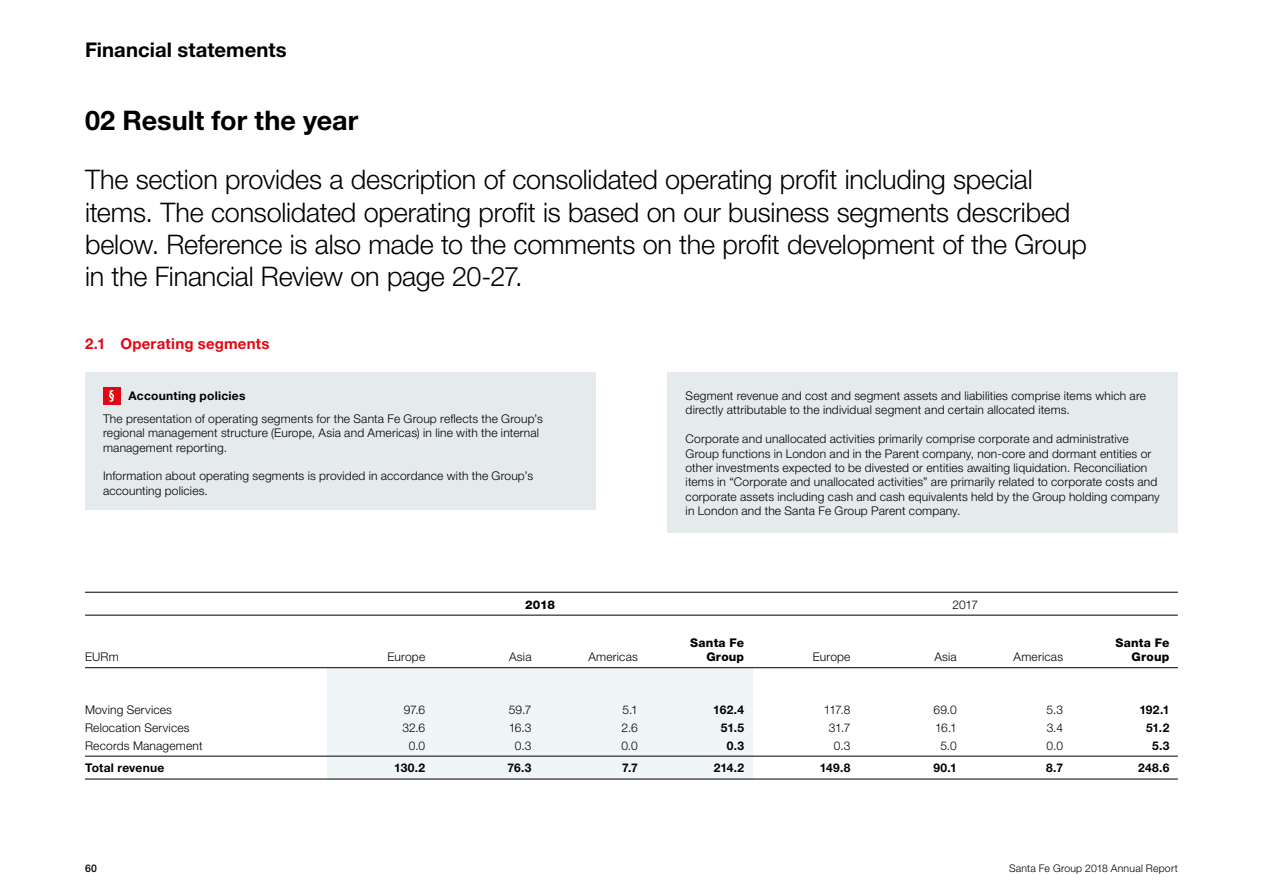
<style>
.page{position:relative;width:1263px;height:893px;background:#fff}
.page>*{position:absolute;margin:0;border:0;box-sizing:border-box;transform-origin:0 0}
.t1{font:300 27px/32.2px "Helvetica Neue LT Pro";letter-spacing:-.01em;color:#000}
.t2{font:700 27px "Helvetica Neue LT Pro";color:#000}
.t3{font:700 20.25px "Helvetica Neue LT Pro";letter-spacing:.005em;color:#000}
.t4{font:700 15px "Helvetica Neue LT Pro";letter-spacing:.015em;color:#e30613}
.t5{font:300 12px/14.4px "Helvetica Neue LT Pro";letter-spacing:.015em;color:#000}
.t6{font:700 12px "Helvetica Neue LT Pro";letter-spacing:.02em;color:#000}
.t7{font:800 12px "Helvetica Neue LT Pro";letter-spacing:.02em;color:#000}
.t8{font:300 10.5px "Helvetica Neue LT Pro";letter-spacing:.02em;color:#000}
.t9{font:500 10.5px "Helvetica Neue LT Pro";color:#000}
</style>
<div class="page">
<div style="left:327px;top:668px;width:426px;height:111px;background:#f0f5f7"></div>
<div style="left:85px;top:372px;width:510px;height:138px;background:#e5eaec"></div>
<div style="left:668px;top:372px;width:510px;height:161px;background:#e5eaec"></div>
<div style="left:103px;top:387px;width:17px;height:17px;background:#e30613"></div>
<svg style="left:109px;top:390px;width:5px;height:12px"></svg>
<hr style="left:85px;top:592px;width:1093px;height:1px;background:#000">
<hr style="left:85px;top:615px;width:1093px;height:1px;background:#000">
<hr style="left:85px;top:667px;width:1093px;height:1px;background:#000">
<hr style="left:85px;top:756px;width:1093px;height:1px;background:#000">
<hr style="left:85px;top:779px;width:1093px;height:1px;background:#000">
<h2 class="t3" style="left:85px;top:37px;width:203px">Financial statements</h2>
<h1 class="t2" style="left:85px;top:103px;width:275px">02 Result for the year</h1>
<p class="t1" style="left:85px;top:163px;width:1003px">The section provides a description of consolidated operating profit including special items. The consolidated operating profit is based on our business segments described below. Reference is also made to the comments on the profit development of the Group in the Financial Review on page 20-27.</p>
<p class="t4" style="left:85px;top:335px;width:186px">2.1 Operating segments</p>
<p class="t6" style="left:129px;top:388px;width:118px">Accounting policies</p>
<p class="t5" style="left:103px;top:411px;width:441px">The presentation of operating segments for the Santa Fe Group reflects the Group’s regional management structure (Europe, Asia and Americas) in line with the internal management reporting.</p>
<p class="t5" style="left:103px;top:469px;width:432px">Information about operating segments is provided in accordance with the Group’s accounting policies.</p>
<p class="t5" style="left:686px;top:388px;width:462px">Segment revenue and cost and segment assets and liabilities comprise items which are directly attributable to the individual segment and certain allocated items.</p>
<p class="t5" style="left:686px;top:431px;width:476px">Corporate and unallocated activities primarily comprise corporate and administrative Group functions in London and in the Parent company, non-core and dormant entities or other investments expected to be divested or entities awaiting liquidation. Reconciliation items in “Corporate and unallocated activities” are primarily related to corporate costs and corporate assets including cash and cash equivalents held by the Group holding company in London and the Santa Fe Group Parent company.</p>
<p class="t7" style="left:525px;top:598px;width:31px">2018</p>
<p class="t5" style="left:952px;top:598px;width:27px">2017</p>
<p class="t7" style="left:690px;top:635px;width:55px">Santa Fe</p>
<p class="t7" style="left:1115px;top:635px;width:55px">Santa Fe</p>
<p class="t5" style="left:85px;top:649px;width:35px">EURm</p>
<p class="t5" style="left:387px;top:649px;width:39px">Europe</p>
<p class="t5" style="left:509px;top:649px;width:24px">Asia</p>
<p class="t5" style="left:588px;top:649px;width:51px">Americas</p>
<p class="t7" style="left:706px;top:650px;width:39px">Group</p>
<p class="t5" style="left:813px;top:649px;width:39px">Europe</p>
<p class="t5" style="left:934px;top:649px;width:24px">Asia</p>
<p class="t5" style="left:1013px;top:649px;width:51px">Americas</p>
<p class="t7" style="left:1131px;top:650px;width:39px">Group</p>
<p class="t5" style="left:85px;top:703px;width:89px">Moving Services</p>
<p class="t5" style="left:404px;top:703px;width:23px">97.6</p>
<p class="t5" style="left:509px;top:703px;width:24px">59.7</p>
<p class="t5" style="left:622px;top:703px;width:17px">5.1</p>
<p class="t6" style="left:713px;top:703px;width:32px">162.4</p>
<p class="t5" style="left:824px;top:703px;width:28px">117.8</p>
<p class="t5" style="left:933px;top:703px;width:25px">69.0</p>
<p class="t5" style="left:1046px;top:703px;width:18px">5.3</p>
<p class="t6" style="left:1139px;top:703px;width:31px">192.1</p>
<p class="t5" style="left:85px;top:720px;width:106px">Relocation Services</p>
<p class="t5" style="left:402px;top:720px;width:24px">32.6</p>
<p class="t5" style="left:509px;top:720px;width:24px">16.3</p>
<p class="t5" style="left:622px;top:720px;width:18px">2.6</p>
<p class="t6" style="left:721px;top:720px;width:25px">51.5</p>
<p class="t5" style="left:829px;top:720px;width:23px">31.7</p>
<p class="t5" style="left:935px;top:720px;width:23px">16.1</p>
<p class="t5" style="left:1047px;top:720px;width:18px">3.4</p>
<p class="t6" style="left:1146px;top:720px;width:25px">51.2</p>
<p class="t5" style="left:85px;top:738px;width:119px">Records Management</p>
<p class="t5" style="left:409px;top:738px;width:18px">0.0</p>
<p class="t5" style="left:515px;top:738px;width:18px">0.3</p>
<p class="t5" style="left:621px;top:738px;width:18px">0.0</p>
<p class="t6" style="left:727px;top:738px;width:19px">0.3</p>
<p class="t5" style="left:834px;top:738px;width:18px">0.3</p>
<p class="t5" style="left:940px;top:738px;width:18px">5.0</p>
<p class="t5" style="left:1047px;top:738px;width:18px">0.0</p>
<p class="t6" style="left:1152px;top:738px;width:19px">5.3</p>
<p class="t6" style="left:85px;top:761px;width:81px">Total revenue</p>
<p class="t6" style="left:394px;top:761px;width:32px">130.2</p>
<p class="t6" style="left:508px;top:761px;width:26px">76.3</p>
<p class="t6" style="left:622px;top:761px;width:17px">7.7</p>
<p class="t6" style="left:714px;top:761px;width:32px">214.2</p>
<p class="t6" style="left:820px;top:761px;width:32px">149.8</p>
<p class="t6" style="left:933px;top:761px;width:25px">90.1</p>
<p class="t6" style="left:1046px;top:761px;width:18px">8.7</p>
<p class="t6" style="left:1138px;top:761px;width:33px">248.6</p>
<p class="t9" style="left:85px;top:862px;width:13px">60</p>
<p class="t8" style="left:1009px;top:862px;width:170px">Santa Fe Group 2018 Annual Report</p>
</div>
